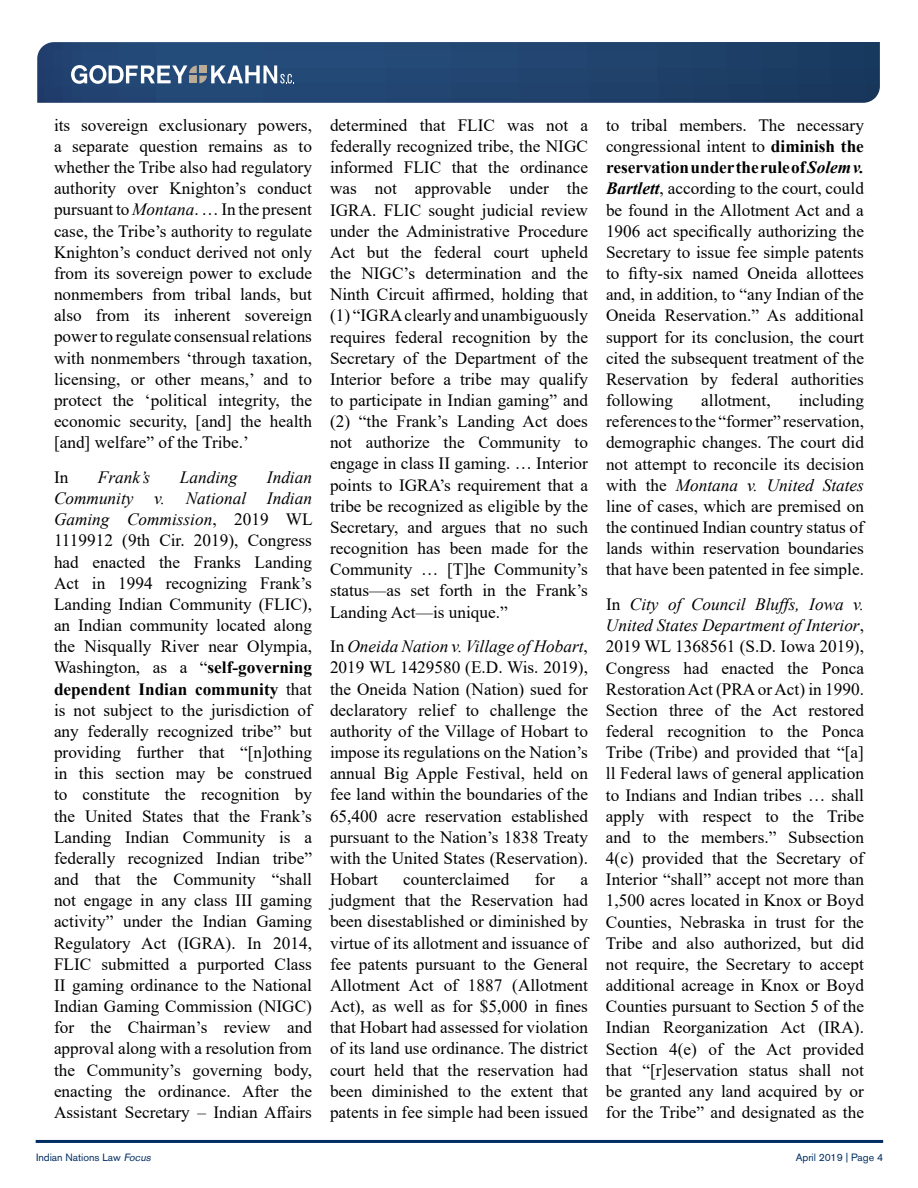
<style>
.page{position:relative;width:918px;height:1188px;background:#fff}
.page>*{position:absolute;margin:0;border:0;box-sizing:border-box;transform-origin:0 0}
.t1{font:17.25px/21.1px "Times New Roman";color:#000;text-align:justify}
.t2{font:italic 17.25px "Times New Roman";color:#000}
.t3{font:10.5px "Akzidenz Grotesk Std";color:#002d62}
.s1{font-style:italic}
.s2{font-weight:700}
.s3{font-weight:700;font-style:italic}
</style>
<div class="page">
<svg style="left:37px;top:42px;width:843px;height:61px;background:#21446f"></svg>
<hr style="left:36px;top:1140px;width:847px;height:3px;background:#002d62">
<svg style="left:71px;top:65px;width:223px;height:19px"></svg>
<p class="t1" style="left:54px;top:114px;width:260px">its sovereign exclusionary powers, a separate question remains as to whether the Tribe also had regulatory authority over Knighton’s conduct pursuant to <span class="s1">Montana</span>. … In the present case, the Tribe’s authority to regulate Knighton’s conduct derived not only from its sovereign power to exclude nonmembers from tribal lands, but also from its inherent sovereign power to regulate consensual relations with nonmembers ‘through taxation, licensing, or other means,’ and to protect the ‘political integrity, the economic security, [and] the health [and] welfare” of the Tribe.’</p>
<p class="t1" style="left:54px;top:466px;width:16px">In</p>
<p class="t2" style="left:98px;top:465px;width:54px">Frank’s</p>
<p class="t2" style="left:180px;top:465px;width:59px">Landing</p>
<p class="t1" style="left:54px;top:466px;width:260px;text-indent:213px"><span class="s1">Indian Community v. National Indian Gaming Commission</span>, 2019 WL 1119912 (9th Cir. 2019), Congress had enacted the Franks Landing Act in 1994 recognizing Frank’s Landing Indian Community (FLIC), an Indian community located along the Nisqually River near Olympia, Washington, as a “<span class="s2">self-governing dependent Indian community</span> that is not subject to the jurisdiction of any federally recognized tribe” but providing further that “[n]othing in this section may be construed to constitute the recognition by the United States that the Frank’s Landing Indian Community is a federally recognized Indian tribe” and that the Community “shall not engage in any class III gaming activity” under the Indian Gaming Regulatory Act (IGRA). In 2014, FLIC submitted a purported Class II gaming ordinance to the National Indian Gaming Commission (NIGC) for the Chairman’s review and approval along with a resolution from the Community’s governing body, enacting the ordinance. After the Assistant Secretary – Indian Affairs</p>
<p class="t1" style="left:330px;top:114px;width:260px">determined that FLIC was not a federally recognized tribe, the NIGC informed FLIC that the ordinance was not approvable under the IGRA. FLIC sought judicial review under the Administrative Procedure Act but the federal court upheld the NIGC’s determination and the Ninth Circuit affirmed, holding that (1) “IGRA clearly and unambiguously requires federal recognition by the Secretary of the Department of the Interior before a tribe may qualify to participate in Indian gaming” and (2) “the Frank’s Landing Act does not authorize the Community to engage in class II gaming. … Interior points to IGRA’s requirement that a tribe be recognized as eligible by the Secretary, and argues that no such recognition has been made for the Community … [T]he Community’s status—as set forth in the Frank’s Landing Act—is unique.”</p>
<p class="t1" style="left:330px;top:635px;width:260px">In <span class="s1">Oneida Nation v. Village of Hobart</span>, 2019 WL 1429580 (E.D. Wis. 2019), the Oneida Nation (Nation) sued for declaratory relief to challenge the authority of the Village of Hobart to impose its regulations on the Nation’s annual Big Apple Festival, held on fee land within the boundaries of the 65,400 acre reservation established pursuant to the Nation’s 1838 Treaty with the United States (Reservation).<br>Hobart</p>
<p class="t1" style="left:403px;top:868px;width:108px">counterclaimed</p>
<p class="t1" style="left:535px;top:868px;width:22px">for</p>
<p class="t1" style="left:330px;top:868px;width:260px;text-indent:250px">a judgment that the Reservation had been disestablished or diminished by virtue of its allotment and issuance of fee patents pursuant to the General Allotment Act of 1887 (Allotment Act), as well as for $5,000 in fines that Hobart had assessed for violation of its land use ordinance. The district court held that the reservation had been diminished to the extent that patents in fee simple had been issued</p>
<p class="t1" style="left:606px;top:114px;width:260px">to tribal members. The necessary congressional intent to <span class="s2">diminish the reservation under the rule of</span> <span class="s3">Solem v.<br>Bartlett</span>, according to the court, could be found in the Allotment Act and a 1906 act specifically authorizing the Secretary to issue fee simple patents to fifty-six named Oneida allottees and, in addition, to “any Indian of the Oneida Reservation.” As additional support for its conclusion, the court cited the subsequent treatment of the Reservation by federal authorities following</p>
<p class="t1" style="left:606px;top:389px;width:260px;text-indent:193px">including references to the “former” reservation, demographic changes. The court did not attempt to reconcile its decision with the <span class="s1">Montana v. United States </span>line of cases, which are premised on the continued Indian country status of lands within reservation boundaries that have been patented in fee simple.</p>
<p class="t1" style="left:606px;top:593px;width:260px">In <span class="s1">City of Council Bluffs, Iowa v.<br>United States Department of Interior</span>, 2019 WL 1368561 (S.D. Iowa 2019), Congress had enacted the Ponca Restoration Act (PRA or Act) in 1990.<br>Section three of the Act restored federal recognition to the Ponca Tribe (Tribe) and provided that “[a] ll Federal laws of general application to Indians and Indian tribes … shall apply with respect to the Tribe and to the members.” Subsection 4(c) provided that the Secretary of Interior “shall” accept not more than 1,500 acres located in Knox or Boyd Counties, Nebraska in trust for the Tribe and also authorized, but did not require, the Secretary to accept additional acreage in Knox or Boyd Counties pursuant to Section 5 of the Indian Reorganization Act (IRA).<br>Section 4(e) of the Act provided that “[r]eservation status shall not be granted any land acquired by or for the Tribe” and designated as the</p>
<p class="t1" style="left:701px;top:389px;width:71px">allotment,</p>
<p class="t3" style="left:36px;top:1151px;width:119px">Indian Nations Law <span class="s1">Focus</span></p>
<p class="t3" style="left:796px;top:1151px;width:89px">April 2019 | Page 4</p>
</div>
